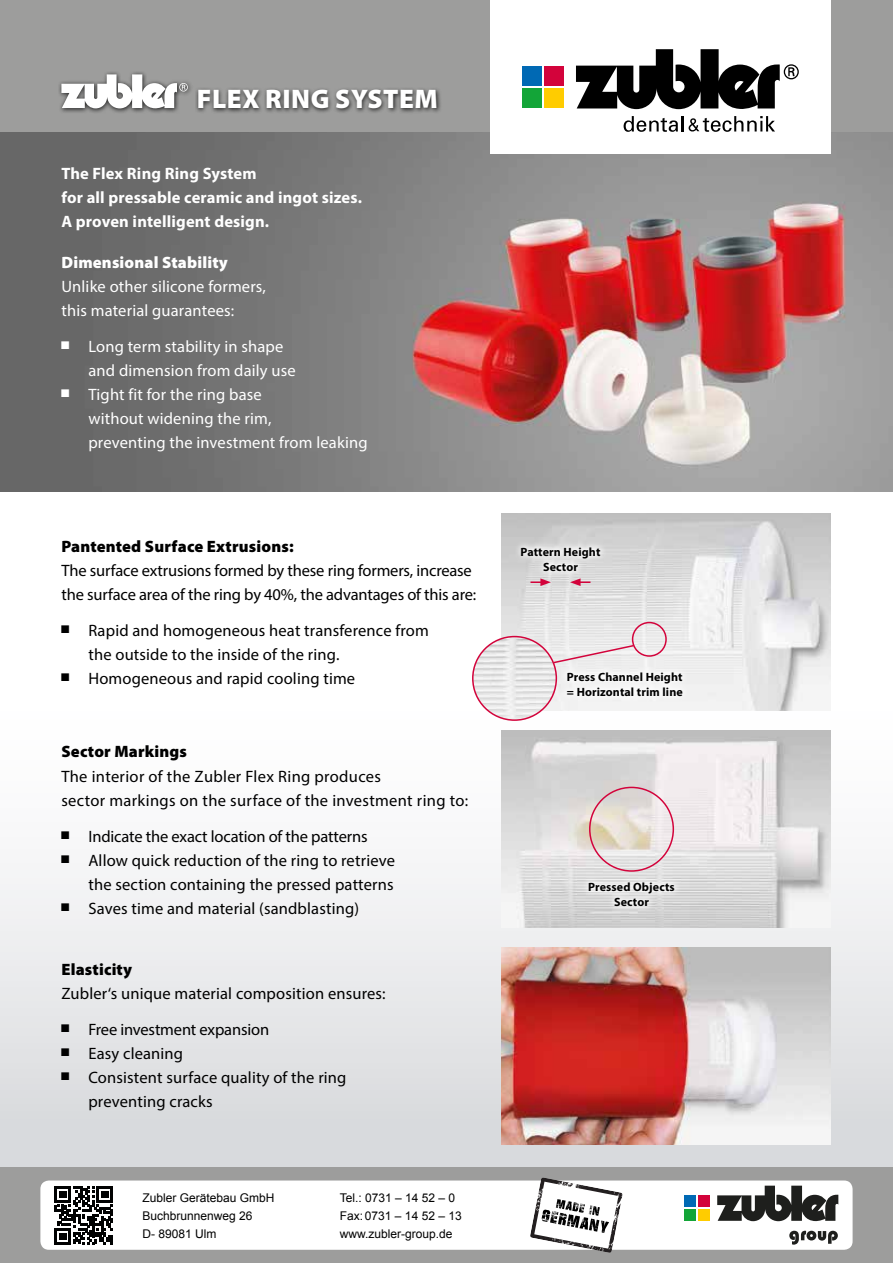
<style>
.page{position:relative;width:893px;height:1263px;background:#fff}
.page>*{position:absolute;margin:0;border:0;box-sizing:border-box;transform-origin:0 0}
.t1{font:900 27px "Myriad Pro";letter-spacing:.02em;color:#fff}
.t2{font:16.5px/24px "Myriad Pro";letter-spacing:.01em;color:#000}
.t3{font:16.5px/24px "Myriad Pro";letter-spacing:.01em;color:#fff}
.t4{font:16.5px/24px "Myriad Pro";letter-spacing:-.01em;color:#000}
.t5{font:700 16.5px/24px "Myriad Pro";letter-spacing:.01em;color:#fff}
.t6{font:900 16.5px "Myriad Pro";letter-spacing:.01em;color:#000}
.t7{font:900 16.5px "Myriad Pro";letter-spacing:.01em;color:#fff}
.t8{font:12px/18px "Arial";color:#000}
.t9{font:700 12px/15px "Myriad Pro";letter-spacing:.01em;color:#000;text-align:center}
</style>
<div class="page">
<div style="left:0;top:690px;width:893px;height:525px;background:linear-gradient(to bottom,#fff,#d3d5d8)"></div>
<img style="left:0;top:132px;width:893px;height:359px">
<div style="left:0;top:0;width:893px;height:132px;background:#9d9d9c"></div>
<div style="left:490px;top:0;width:340px;height:153px;background:#fff"></div>
<div style="left:544px;top:66px;width:20px;height:20px;background:#d3033b"></div>
<div style="left:522px;top:66px;width:19px;height:20px;background:#0069b4"></div>
<div style="left:544px;top:88px;width:20px;height:20px;background:#fc0"></div>
<div style="left:522px;top:88px;width:19px;height:20px;background:#13a538"></div>
<svg style="left:576px;top:49px;width:223px;height:60px"></svg>
<svg style="left:624px;top:116px;width:59px;height:16px"></svg>
<svg style="left:689px;top:116px;width:86px;height:16px"></svg>
<div style="left:0;top:1167px;width:893px;height:96px;background:#9d9d9c"></div>
<div style="left:40px;top:1180px;width:813px;height:70px;background:#fff;border-radius:9px"></div>
<div style="left:698px;top:1195px;width:12px;height:12px;background:#d3033b"></div>
<div style="left:684px;top:1195px;width:12px;height:12px;background:#0069b4"></div>
<svg style="left:717px;top:1186px;width:121px;height:35px"></svg>
<div style="left:698px;top:1209px;width:12px;height:12px;background:#fc0"></div>
<div style="left:684px;top:1209px;width:12px;height:12px;background:#13a538"></div>
<svg style="left:789px;top:1231px;width:49px;height:13px"></svg>
<svg style="left:55px;top:1186px;width:58px;height:58px"></svg>
<svg style="left:530px;top:1177px;width:93px;height:76px"></svg>
<div style="left:195px;top:86px;width:247px;height:28px;background:#000;opacity:.75"></div>
<div style="left:58px;top:71px;width:135px;height:43px;background:#000;opacity:.75"></div>
<svg style="left:61px;top:74px;width:127px;height:34px"></svg>
<img style="left:502px;top:948px;width:328px;height:197px">
<img style="left:502px;top:730px;width:328px;height:198px">
<div style="left:589px;top:787px;width:85px;height:85px;border:2px solid #d3033b;border-radius:50%"></div>
<svg style="left:581px;top:875px;width:101px;height:38px"></svg>
<img style="left:502px;top:513px;width:328px;height:198px">
<img style="left:473px;top:637px;width:83px;height:83px;border-radius:42px">
<div style="left:472px;top:636px;width:85px;height:85px;border:2px solid #d3033b;border-radius:50%"></div>
<div style="left:632px;top:622px;width:35px;height:35px;border:2px solid #d3033b;border-radius:50%"></div>
<svg style="left:552px;top:644px;width:83px;height:20px"></svg>
<div style="left:560px;top:664px;width:130px;height:39px;background:#f5f5f5"></div>
<svg style="left:513px;top:539px;width:94px;height:39px"></svg>
<svg style="left:530px;top:578px;width:21px;height:8px"></svg>
<svg style="left:570px;top:578px;width:20px;height:8px"></svg>
<h1 class="t1" style="left:197px;top:84px;width:243px">FLEX RING SYSTEM</h1>
<p class="t5" style="left:61px;top:161px;width:302px">The Flex Ring Ring System<br>for all pressable ceramic and ingot sizes.<br>A proven intelligent design.</p>
<p class="t7" style="left:61px;top:253px;width:168px">Dimensional Stability</p>
<p class="t3" style="left:61px;top:274px;width:206px">Unlike other silicone formers, this material guarantees:</p>
<p class="t3" style="left:88px;top:334px;width:209px;text-indent:-27px"><sup>■</sup> Long term stability in shape and dimension from daily use</p>
<p class="t3" style="left:88px;top:382px;width:281px;text-indent:-27px"><sup>■</sup> Tight fit for the ring base<br>without widening the rim,<br>preventing the investment from leaking</p>
<p class="t6" style="left:61px;top:537px;width:234px">Pantented Surface Extrusions:</p>
<p class="t4" style="left:61px;top:558px;width:416px">The surface extrusions formed by these ring formers, increase the surface area of the ring by 40%, the advantages of this are:</p>
<p class="t2" style="left:88px;top:618px;width:342px;text-indent:-27px"><sup>■</sup> Rapid and homogeneous heat transference from the outside to the inside of the ring.</p>
<p class="t2" style="left:61px;top:666px;width:295px"><sup>■</sup> Homogeneous and rapid cooling time</p>
<p class="t6" style="left:61px;top:742px;width:127px">Sector Markings</p>
<p class="t2" style="left:61px;top:764px;width:408px">The interior of the Zubler Flex Ring produces<br>sector markings on the surface of the investment ring to:</p>
<p class="t4" style="left:61px;top:824px;width:308px"><sup>■</sup> Indicate the exact location of the patterns</p>
<p class="t2" style="left:61px;top:848px;width:335px;text-align:right"><sup>■</sup> Allow quick reduction of the ring to retrieve the section containing the pressed patterns</p>
<p class="t2" style="left:61px;top:896px;width:299px"><sup>■</sup> Saves time and material (sandblasting)</p>
<p class="t6" style="left:61px;top:960px;width:72px">Elasticity</p>
<p class="t2" style="left:61px;top:981px;width:326px">Zubler‘s unique material composition ensures:</p>
<p class="t4" style="left:61px;top:1017px;width:209px"><sup>■</sup> Free investment expansion</p>
<p class="t2" style="left:61px;top:1041px;width:123px"><sup>■</sup> Easy cleaning</p>
<p class="t2" style="left:88px;top:1065px;width:260px;text-indent:-27px"><sup>■</sup> Consistent surface quality of the ring preventing cracks</p>
<p class="t8" style="left:142px;top:1188px;width:134px">Zubler Gerätebau GmbH<br>Buchbrunnenweg 26<br>D- 89081 Ulm</p>
<p class="t8" style="left:340px;top:1188px;width:123px">Tel.: 0731 – 14 52 – 0<br>Fax: 0731 – 14 52 – 13 www.zubler-group.de</p>
<p class="t9" style="left:521px;top:544px;width:81px">Pattern Height<br>Sector</p>
<p class="t9" style="left:567px;top:669px;width:117px;text-align:left">Press Channel Height = Horizontal trim line</p>
<p class="t9" style="left:588px;top:879px;width:88px">Pressed Objects<br>Sector</p>
</div>
